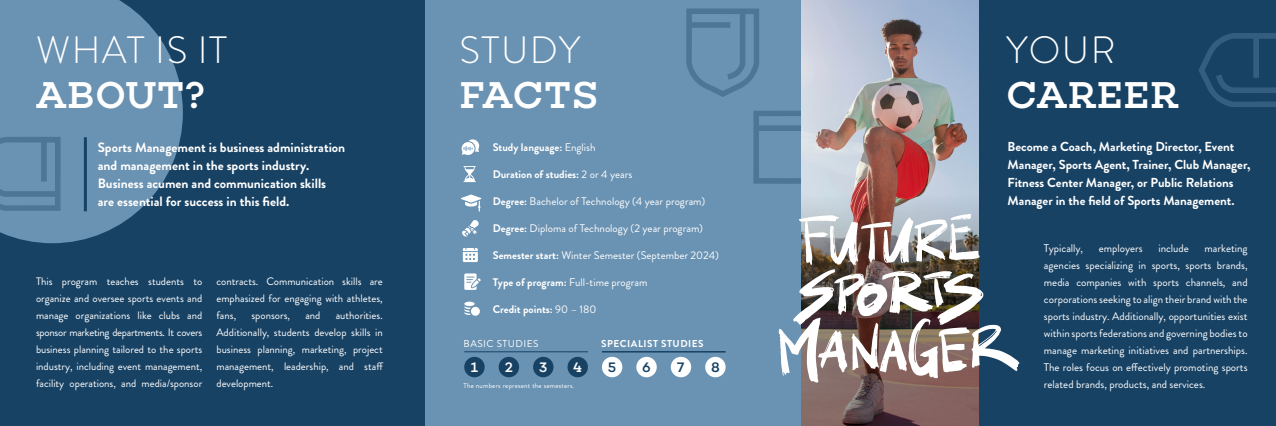
<style>
.page{position:relative;width:1276px;height:426px;background:#fff}
.page>*{position:absolute;margin:0;border:0;box-sizing:border-box;transform-origin:0 0}
.t1{font:300 38px "Brandon Grotesque";letter-spacing:.04em;color:#fff}
.t2{font:500 38px "Choplin";letter-spacing:.015em;color:#fff}
.t3{font:500 14px "Choplin";color:#fff}
.t4{font:500 14px "Choplin";color:#184264}
.t5{font:700 13.5px/18px "Brandon Grotesque";color:#fff}
.t6{font:700 13px/18px "Brandon Grotesque";color:#fff}
.t7{font:11px/17px "Brandon Grotesque";color:#fff;text-align:justify}
.t8{font:700 11px "Brandon Grotesque";color:#fff}
.t9{font:10.8px/17px "Brandon Grotesque";color:#fff;text-align:justify}
.t10{font:700 10px "Brandon Grotesque";letter-spacing:.05em;color:#fff}
.t11{font:10px "Brandon Grotesque";letter-spacing:.05em;color:#fff}
.t12{font:7px "Brandon Grotesque";letter-spacing:.03em;color:#fff}
.s1{font-weight:400}
.s2{font-weight:700}
</style>
<div class="page">
<div style="left:0;top:0;width:425px;height:425px;background:#184264"></div>
<svg style="left:0;top:0;width:183px;height:243px;fill:#6a92b2"></svg>
<div style="left:978px;top:0;width:298px;height:425px;background:#184264"></div>
<div style="left:425px;top:0;width:377px;height:425px;background:#6a92b2"></div>
<svg style="left:753px;top:111px;width:48px;height:72px"></svg>
<svg style="left:686px;top:8px;width:73px;height:89px"></svg>
<div style="left:691px;top:22px;width:39px;height:6px;background:#4d7696"></div>
<div style="left:464px;top:356px;width:21px;height:21px;background:#184264;border-radius:50%"></div>
<div style="left:499px;top:356px;width:20px;height:21px;background:#184264;border-radius:50%"></div>
<div style="left:533px;top:356px;width:20px;height:21px;background:#184264;border-radius:50%"></div>
<div style="left:567px;top:356px;width:21px;height:21px;background:#184264;border-radius:50%"></div>
<div style="left:602px;top:356px;width:20px;height:21px;background:#fff;border-radius:50%"></div>
<div style="left:636px;top:356px;width:21px;height:21px;background:#fff;border-radius:50%"></div>
<div style="left:671px;top:356px;width:20px;height:21px;background:#fff;border-radius:50%"></div>
<div style="left:705px;top:356px;width:20px;height:21px;background:#fff;border-radius:50%"></div>
<hr style="left:464px;top:351px;width:124px;height:1px;background:#184264">
<hr style="left:602px;top:350px;width:123px;height:2px;background:#184264">
<img style="left:801px;top:0;width:177px;height:17px">
<img style="left:801px;top:17px;width:177px;height:408px">
<hr style="left:84px;top:137px;width:3px;height:74px;background:#184264">
<svg style="left:0;top:137px;width:61px;height:73px"></svg>
<div style="left:41px;top:142px;width:6px;height:39px;background:#4d7696"></div>
<svg style="left:1198px;top:33px;width:78px;height:74px"></svg>
<div style="left:1253px;top:38px;width:6px;height:40px;background:#345d7f"></div>
<img style="left:778px;top:214px;width:241px;height:168px">
<svg style="left:461px;top:139px;width:18px;height:16px"></svg>
<svg style="left:463px;top:166px;width:13px;height:16px"></svg>
<svg style="left:461px;top:194px;width:20px;height:17px"></svg>
<svg style="left:463px;top:248px;width:15px;height:14px"></svg>
<svg style="left:464px;top:273px;width:17px;height:16px"></svg>
<div style="left:464px;top:301px;width:11px;height:5px;background:#fff;border-radius:50%"></div>
<svg style="left:464px;top:306px;width:16px;height:9px"></svg>
<svg style="left:462px;top:220px;width:17px;height:16px"></svg>
<h1 class="t1" style="left:36px;top:24px;width:192px">WHAT IS IT</h1>
<h1 class="t2" style="left:36px;top:72px;width:171px">ABOUT?</h1>
<h1 class="t1" style="left:459px;top:24px;width:122px">STUDY</h1>
<h1 class="t2" style="left:459px;top:72px;width:140px">FACTS</h1>
<h1 class="t1" style="left:1006px;top:24px;width:111px">YOUR</h1>
<h1 class="t2" style="left:1006px;top:72px;width:174px">CAREER</h1>
<p class="t5" style="left:98px;top:138px;width:249px">Sports Management is business administration and management in the sports industry.<br>Business acumen and communication skills are essential for success in this field.</p>
<p class="t6" style="left:1007px;top:138px;width:244px">Become a Coach, Marketing Director, Event Manager, Sports Agent, Trainer, Club Manager, Fitness Center Manager, or Public Relations Manager in the field of Sports Management.</p>
<p class="t8" style="left:493px;top:139px;width:104px">Study language: <span class="s1">English</span></p>
<p class="t8" style="left:493px;top:166px;width:141px">Duration of studies: <span class="s1">2 or 4 years</span></p>
<p class="t7" style="left:493px;top:193px;width:214px"><span class="s2">Degree:</span> Bachelor of Technology (4 year program)</p>
<p class="t7" style="left:493px;top:220px;width:212px"><span class="s2">Degree:</span> Diploma of Technology (2 year program)</p>
<p class="t7" style="left:493px;top:247px;width:228px"><span class="s2">Semester start:</span> Winter Semester (September 2024)</p>
<p class="t7" style="left:493px;top:274px;width:156px"><span class="s2">Type of program:</span> Full-time program</p>
<p class="t8" style="left:493px;top:301px;width:105px">Credit points: <span class="s1">90 – 180</span></p>
<p class="t7" style="left:1044px;top:239px;width:41px">Typically,</p>
<p class="t7" style="left:1098px;top:239px;width:46px">employers</p>
<p class="t7" style="left:1158px;top:239px;width:32px">include</p>
<p class="t7" style="left:1044px;top:239px;width:205px;text-indent:161px">marketing agencies specializing in sports, sports brands, media companies with sports channels, and corporations seeking to align their brand with the sports industry. Additionally, opportunities exist within sports federations and governing bodies to manage marketing initiatives and partnerships.<br>The roles focus on effectively promoting sports related brands, products, and services.</p>
<p class="t9" style="left:36px;top:273px;width:168px">This program teaches students to organize and oversee sports events and manage organizations like clubs and sponsor marketing departments. It covers business planning tailored to the sports industry, including event management, facility operations, and media/sponsor</p>
<p class="t9" style="left:216px;top:273px;width:168px">contracts. Communication skills are emphasized for engaging with athletes, fans,</p>
<p class="t9" style="left:216px;top:307px;width:168px;text-indent:119px">authorities.<br>Additionally, students develop skills in business planning, marketing, project management, leadership, and staff development.</p>
<p class="t9" style="left:251px;top:307px;width:40px">sponsors,</p>
<p class="t9" style="left:305px;top:307px;width:17px">and</p>
<p class="t11" style="left:463px;top:336px;width:76px">BASIC STUDIES</p>
<p class="t12" style="left:463px;top:380px;width:112px">The numbers represent the semesters.</p>
<p class="t10" style="left:601px;top:336px;width:104px">SPECIALIST STUDIES</p>
<p class="t3" style="left:471px;top:358px;width:9px">1</p>
<p class="t3" style="left:505px;top:358px;width:10px">2</p>
<p class="t3" style="left:539px;top:358px;width:9px">3</p>
<p class="t3" style="left:573px;top:358px;width:11px">4</p>
<p class="t4" style="left:608px;top:358px;width:10px">5</p>
<p class="t4" style="left:642px;top:358px;width:10px">6</p>
<p class="t4" style="left:677px;top:358px;width:9px">7</p>
<p class="t4" style="left:711px;top:358px;width:10px">8</p>
</div>
